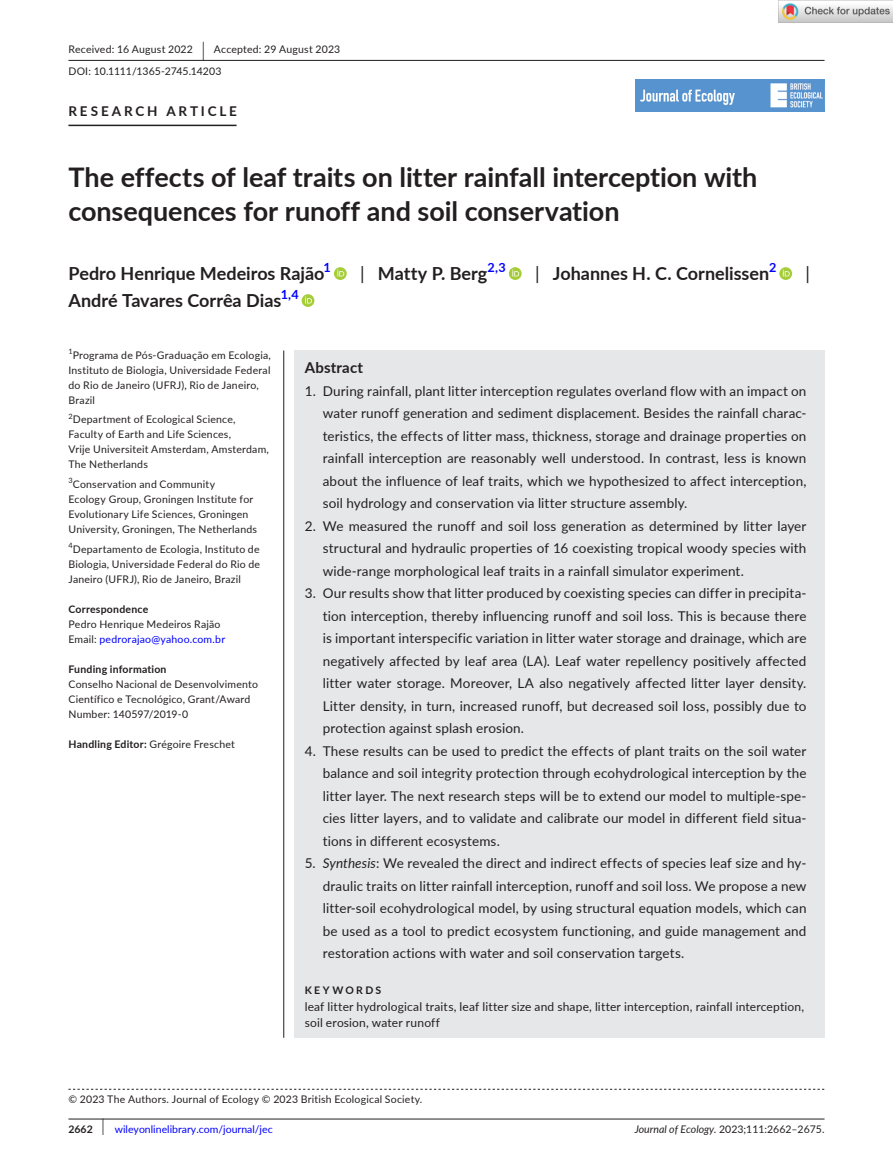
<style>
.page{position:relative;width:893px;height:1174px;background:#fff}
.page>*{position:absolute;margin:0;border:0;box-sizing:border-box;transform-origin:0 0}
.t1{font:700 27px/34.5px "Lato";letter-spacing:-.005em;color:#231f20}
.t2{font:700 18px "Lato";color:#231f20}
.t3{font:18px "Lato";color:#231f20}
.t4{font:700 15px "Lato";letter-spacing:.015em;color:#231f20}
.t5{font:13.5px/22.5px "Lato";letter-spacing:.01em;color:#231f20;text-align:justify}
.t6{font:700 13.5px "Lato";letter-spacing:.21em;color:#231f20}
.t7{font:700 12.6px "Lato";color:#00f}
.t8{font:12px/16.5px "Lato";letter-spacing:.01em;color:#231f20}
.t9{font:10.5px/15px "Lato";letter-spacing:.02em;color:#231f20}
.t10{font:10.5px "Lato";color:#00f}
.t11{font:10.5px "Lato";color:#231f20}
.t12{font:700 10.5px "Lato";letter-spacing:.02em;color:#231f20}
.t13{font:700 10.5px "Lato";letter-spacing:.22em;color:#231f20}
.t14{font:7.35px "Lato";color:#231f20}
.s1{font-size:19.65px}
.s2{font-weight:400}
.s3{color:#00f}
.s4{font-weight:700}
.s5{font-style:italic}
.s6{font-weight:700;color:#231f20}
.s7{font-size:17.4px;color:#231f20}
</style>
<div class="page">
<hr style="left:68px;top:1118px;width:756px;height:1px;background:#231f20">
<img style="left:635px;top:79px;width:189px;height:33px">
<hr style="left:68px;top:60px;width:756px;height:1px;background:#231f20">
<hr style="left:68px;top:125px;width:169px;height:1px;background:#231f20">
<svg style="left:334px;top:267px;width:13px;height:13px"></svg>
<svg style="left:337px;top:269px;width:7px;height:7px"></svg>
<svg style="left:509px;top:267px;width:13px;height:13px"></svg>
<svg style="left:512px;top:269px;width:7px;height:7px"></svg>
<svg style="left:779px;top:267px;width:13px;height:13px"></svg>
<svg style="left:783px;top:269px;width:7px;height:7px"></svg>
<svg style="left:302px;top:294px;width:12px;height:13px"></svg>
<svg style="left:305px;top:296px;width:7px;height:7px"></svg>
<svg style="left:68px;top:1088px;width:756px;height:1px"></svg>
<div style="left:294px;top:350px;width:530px;height:687px;background:#e6e7e9"></div>
<hr style="left:283px;top:350px;width:1px;height:687px;background:#231f20">
<img style="left:779px;top:0;width:114px;height:23px">
<p class="t9" style="left:68px;top:38px;width:273px;line-height:21.8px">Received: 16 August 2022 <span class="s1">|</span> Accepted: 29 August 2023<br>DOI: 10.1111/1365-2745.14203</p>
<p class="t6" style="left:68px;top:101px;width:170px">RESEARCH ARTICLE</p>
<h1 class="t1" style="left:68px;top:159px;width:690px">The effects of leaf traits on litter rainfall interception with consequences for runoff and soil conservation</h1>
<h2 class="t2" style="left:68px;top:260px;width:258px">Pedro Henrique Medeiros Rajão</h2>
<p class="t7" style="left:324px;top:258px;width:9px">1</p>
<h2 class="t2" style="left:360px;top:260px;width:129px"><span class="s2">|</span> Matty P. Berg</h2>
<p class="t7" style="left:487px;top:258px;width:20px">2,3</p>
<h2 class="t2" style="left:535px;top:260px;width:236px"><span class="s2">|</span> Johannes H. C. Cornelissen</h2>
<p class="t7" style="left:769px;top:258px;width:9px">2</p>
<h2 class="t3" style="left:806px;top:260px;width:6px">|</h2>
<h2 class="t2" style="left:68px;top:287px;width:214px">André Tavares Corrêa Dias</h2>
<p class="t7" style="left:281px;top:285px;width:19px">1,4</p>
<p class="t14" style="left:68px;top:346px;width:6px">1</p>
<p class="t9" style="left:68px;top:347px;width:204px;text-indent:4px">Programa de Pós-Graduação em Ecologia, Instituto de Biologia, Universidade Federal do Rio de Janeiro (UFRJ), Rio de Janeiro, Brazil</p>
<p class="t9" style="left:68px;top:412px;width:202px"><sup>2</sup>Department of Ecological Science, Faculty of Earth and Life Sciences,<br>Vrije Universiteit Amsterdam, Amsterdam, The Netherlands</p>
<p class="t9" style="left:68px;top:476px;width:190px"><sup>3</sup>Conservation and Community<br>Ecology Group, Groningen Institute for Evolutionary Life Sciences, Groningen University, Groningen, The Netherlands</p>
<p class="t9" style="left:68px;top:541px;width:193px;text-align:justify"><sup>4</sup>Departamento de Ecologia, Instituto de Biologia, Universidade Federal do Rio de Janeiro (UFRJ), Rio de Janeiro, Brazil</p>
<p class="t12" style="left:68px;top:601px;width:81px">Correspondence</p>
<p class="t9" style="left:68px;top:616px;width:158px">Pedro Henrique Medeiros Rajão<br>Email: <span class="s3">pedrorajao@yahoo.com.br</span></p>
<p class="t12" style="left:68px;top:661px;width:100px">Funding information</p>
<p class="t9" style="left:68px;top:676px;width:191px">Conselho Nacional de Desenvolvimento<br>Científico e Tecnológico, Grant/Award<br>Number: 140597/2019-0</p>
<p class="t9" style="left:68px;top:736px;width:168px"><span class="s4">Handling Editor:</span> Grégoire Freschet</p>
<p class="t4" style="left:305px;top:356px;width:60px">Abstract</p>
<p class="t5" style="left:323px;top:379px;width:485px;text-indent:-18px">1. During rainfall, plant litter interception regulates overland flow with an impact on water runoff generation and sediment displacement. Besides the rainfall charac&shy;teristics, the effects of litter mass, thickness, storage and drainage properties on rainfall interception are reasonably well understood. In contrast, less is known about the influence of leaf traits, which we hypothesized to affect interception, soil hydrology and conservation via litter structure assembly.</p>
<p class="t5" style="left:323px;top:514px;width:485px;text-indent:-18px">2. We measured the runoff and soil loss generation as determined by litter layer structural and hydraulic properties of 16 coexisting tropical woody species with wide-range morphological leaf traits in a rainfall simulator experiment.</p>
<p class="t5" style="left:323px;top:581px;width:485px;text-indent:-18px">3. Our results show that litter produced by coexisting species can differ in precipita&shy;tion interception, thereby influencing runoff and soil loss. This is because there is important interspecific variation in litter water storage and drainage, which are negatively affected by leaf area (LA). Leaf water repellency positively affected litter water storage. Moreover, LA also negatively affected litter layer density.<br>Litter density, in turn, increased runoff, but decreased soil loss, possibly due to protection against splash erosion.</p>
<p class="t5" style="left:323px;top:739px;width:485px;text-indent:-18px">4. These results can be used to predict the effects of plant traits on the soil water balance and soil integrity protection through ecohydrological interception by the litter layer. The next research steps will be to extend our model to multiple-spe&shy;cies litter layers, and to validate and calibrate our model in different field situa&shy;tions in different ecosystems.</p>
<p class="t5" style="left:323px;top:851px;width:485px;text-indent:-18px">5. <span class="s5">Synthesis</span>: We revealed the direct and indirect effects of species leaf size and hy&shy;draulic traits on litter rainfall interception, runoff and soil loss. We propose a new litter-soil ecohydrological model, by using structural equation models, which can be used as a tool to predict ecosystem functioning, and guide management and restoration actions with water and soil conservation targets.</p>
<p class="t13" style="left:305px;top:982px;width:78px">KEYWORDS</p>
<p class="t8" style="left:305px;top:997px;width:501px">leaf litter hydrological traits, leaf litter size and shape, litter interception, rainfall interception, soil erosion, water runoff</p>
<p class="t9" style="left:68px;top:1091px;width:355px">© 2023 The Authors. Journal of Ecology © 2023 British Ecological Society.</p>
<p class="t10" style="left:68px;top:1121px;width:206px"><span class="s6">2662</span> <span class="s7">|</span> wileyonlinelibrary.com/journal/jec</p>
<p class="t11" style="left:635px;top:1121px;width:191px"><span class="s5">Journal of Ecology.</span> 2023;111:2662–2675.</p>
</div>
